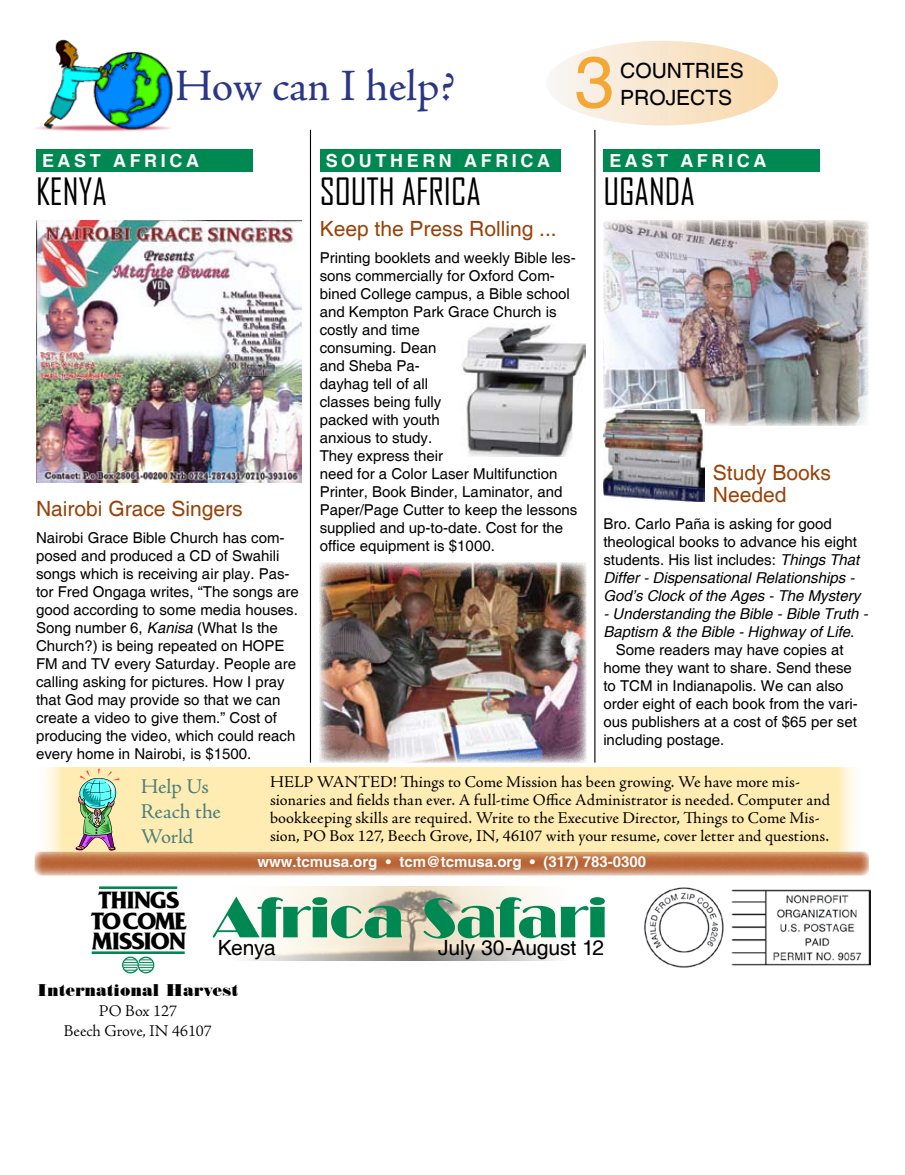
<style>
.page{position:relative;width:905px;height:1175px;background:#fff}
.page>*{position:absolute;margin:0;border:0;box-sizing:border-box;transform-origin:0 0}
.t1{font:72px "Helvetica";color:#f3a735}
.t2{font:54px "Broadway BT";color:#008852}
.t3{font:45px "Adobe Jenson Pro";letter-spacing:-.005em;color:#2b3785}
.t4{font:36px "Agency FB";color:#000}
.t5{font:23.25px/20.7px "Friz Quadrata TT Bold";letter-spacing:-.055em;color:#000;text-align:center}
.t6{font:21px/22.5px "Helvetica";color:#984208}
.t7{font:21px/27px "Helvetica";color:#000}
.t8{font:21px/25.2px "Adobe Jenson Pro";letter-spacing:-.01em;color:#4b807e}
.t9{font:700 18px "Helvetica";letter-spacing:.2em;color:#fff}
.t10{font:16.5px/18px "Adobe Jenson Pro";letter-spacing:.005em;color:#000}
.t11{font:300 16.5px/19.8px "Adobe Jenson Pro";color:#000;text-align:center}
.t12{font:16.5px "Normande BT";color:#000}
.t13{font:15px/18px "Helvetica";color:#000}
.t14{font:italic 15px "Helvetica";color:#000}
.t15{font:700 15px "Helvetica";color:#fff}
.s1{font-style:italic}
.s2{font-style:normal}
</style>
<div class="page">
<div style="left:36px;top:767px;width:828px;height:91px;background:#ffecb2"></div>
<svg style="left:36px;top:853px;width:831px;height:21px;background:#c47b50"></svg>
<div style="left:33px;top:850px;width:837px;height:27px;border:2px solid #fff"></div>
<img style="left:644px;top:887px;width:226px;height:81px">
<svg style="left:554px;top:41px;width:224px;height:84px"></svg>
<img style="left:35px;top:40px;width:138px;height:92px">
<div style="left:36px;top:150px;width:216px;height:22px;background:#008852"></div>
<hr style="left:310px;top:130px;width:1px;height:632px;background:#000">
<hr style="left:594px;top:130px;width:1px;height:632px;background:#000">
<div style="left:603px;top:150px;width:216px;height:22px;background:#008852"></div>
<div style="left:320px;top:150px;width:240px;height:22px;background:#008852"></div>
<hr style="left:92px;top:951px;width:93px;height:3px;background:#008852">
<hr style="left:99px;top:886px;width:78px;height:3px;background:#008852">
<svg style="left:122px;top:956px;width:32px;height:17px"></svg>
<img style="left:36px;top:220px;width:265px;height:262px">
<img style="left:461px;top:324px;width:124px;height:132px">
<img style="left:603px;top:220px;width:265px;height:206px">
<img style="left:603px;top:410px;width:101px;height:92px">
<img style="left:320px;top:563px;width:266px;height:199px">
<img style="left:246px;top:886px;width:313px;height:74px">
<img style="left:76px;top:768px;width:43px;height:82px">
<h3 class="t3" style="left:175px;top:61px;width:281px">How can I help?</h3>
<h1 class="t1" style="left:574px;top:40px;width:42px">3</h1>
<h3 class="t7" style="left:620px;top:58px;width:125px">COUNTRIES<br>PROJECTS</h3>
<p class="t9" style="left:42px;top:150px;width:158px">EAST AFRICA</p>
<h3 class="t4" style="left:36px;top:169px;width:72px">KENYA</h3>
<h3 class="t6" style="left:36px;top:498px;width:208px">Nairobi Grace Singers</h3>
<p class="t13" style="left:36px;top:529px;width:264px">Nairobi Grace Bible Church has com&shy;posed and produced a CD of Swahili songs which is receiving air play. Pas&shy;tor Fred Ongaga writes, “The songs are good according to some media houses.<br>Song number 6, <span class="s1">Kanisa</span> (What Is the Church?) is being repeated on HOPE FM and TV every Saturday. People are calling asking for pictures. How I pray that God may provide so that we can create a video to give them.” Cost of producing the video, which could reach every home in Nairobi, is $1500.</p>
<p class="t9" style="left:326px;top:150px;width:226px">SOUTHERN AFRICA</p>
<p class="t9" style="left:609px;top:150px;width:158px">EAST AFRICA</p>
<h3 class="t4" style="left:320px;top:169px;width:163px">SOUTH AFRICA</h3>
<h3 class="t4" style="left:603px;top:169px;width:93px">UGANDA</h3>
<h3 class="t6" style="left:320px;top:218px;width:238px">Keep the Press Rolling ...</h3>
<p class="t13" style="left:320px;top:249px;width:259px">Printing booklets and weekly Bible les&shy;sons commercially for Oxford Com&shy;bined College campus, a Bible school and Kempton Park Grace Church is costly and time<br>consuming. Dean<br>and Sheba Pa-<br>dayhag tell of all<br>classes being fully<br>packed with youth<br>anxious to study.<br>They express their<br>need for a Color Laser Multifunction<br>Printer, Book Binder, Laminator, and<br>Paper/Page Cutter to keep the lessons supplied and up-to-date. Cost for the office equipment is $1000.</p>
<h3 class="t6" style="left:712px;top:462px;width:119px">Study Books<br>Needed</h3>
<p class="t13" style="left:603px;top:515px;width:258px">Bro. Carlo Paña is asking for good theological books to advance his eight students. His list includes: <span class="s1">Things That Differ - Dispensational Relationships - God’s Clock of the Ages - The Mystery</span></p>
<p class="t14" style="left:603px;top:605px;width:266px">- Understanding the Bible - Bible Truth -</p>
<p class="t14" style="left:603px;top:623px;width:252px">Baptism &amp; the Bible - Highway of Life<span class="s2">.</span></p>
<p class="t13" style="left:616px;top:641px;width:229px">Some readers may have copies at</p>
<p class="t13" style="left:603px;top:659px;width:250px">home they want to share. Send these</p>
<p class="t13" style="left:603px;top:677px;width:242px">to TCM in Indianapolis. We can also</p>
<p class="t13" style="left:603px;top:695px;width:256px">order eight of each book from the vari-</p>
<p class="t13" style="left:603px;top:713px;width:255px">ous publishers at a cost of $65 per set</p>
<p class="t13" style="left:603px;top:731px;width:122px">including postage.</p>
<h3 class="t8" style="left:141px;top:774px;width:82px">Help Us<br>Reach the<br>World</h3>
<p class="t10" style="left:270px;top:773px;width:561px">HELP WANTED! Things to Come Mission has been growing. We have more mis&shy;sionaries and fields than ever. A full-time Office Administrator is needed. Computer and bookkeeping skills are required. Write to the Executive Director, Things to Come Mis&shy;sion, PO Box 127, Beech Grove, IN, 46107 with your resume, cover letter and questions.</p>
<h3 class="t5" style="left:91px;top:889px;width:97px">THINGS<br>TO COME<br>MISSION</h3>
<p class="t15" style="left:257px;top:852px;width:390px">www.tcmusa.org • tcm@tcmusa.org • (317) 783-0300</p>
<h2 class="t2" style="left:215px;top:885px;width:394px">Africa Safari</h2>
<h3 class="t7" style="left:218px;top:935px;width:59px">Kenya</h3>
<h3 class="t7" style="left:438px;top:935px;width:167px">July 30-August 12</h3>
<p class="t12" style="left:38px;top:980px;width:202px">International Harvest</p>
<p class="t11" style="left:64px;top:1001px;width:149px">PO Box 127<br>Beech Grove, IN 46107</p>
</div>
